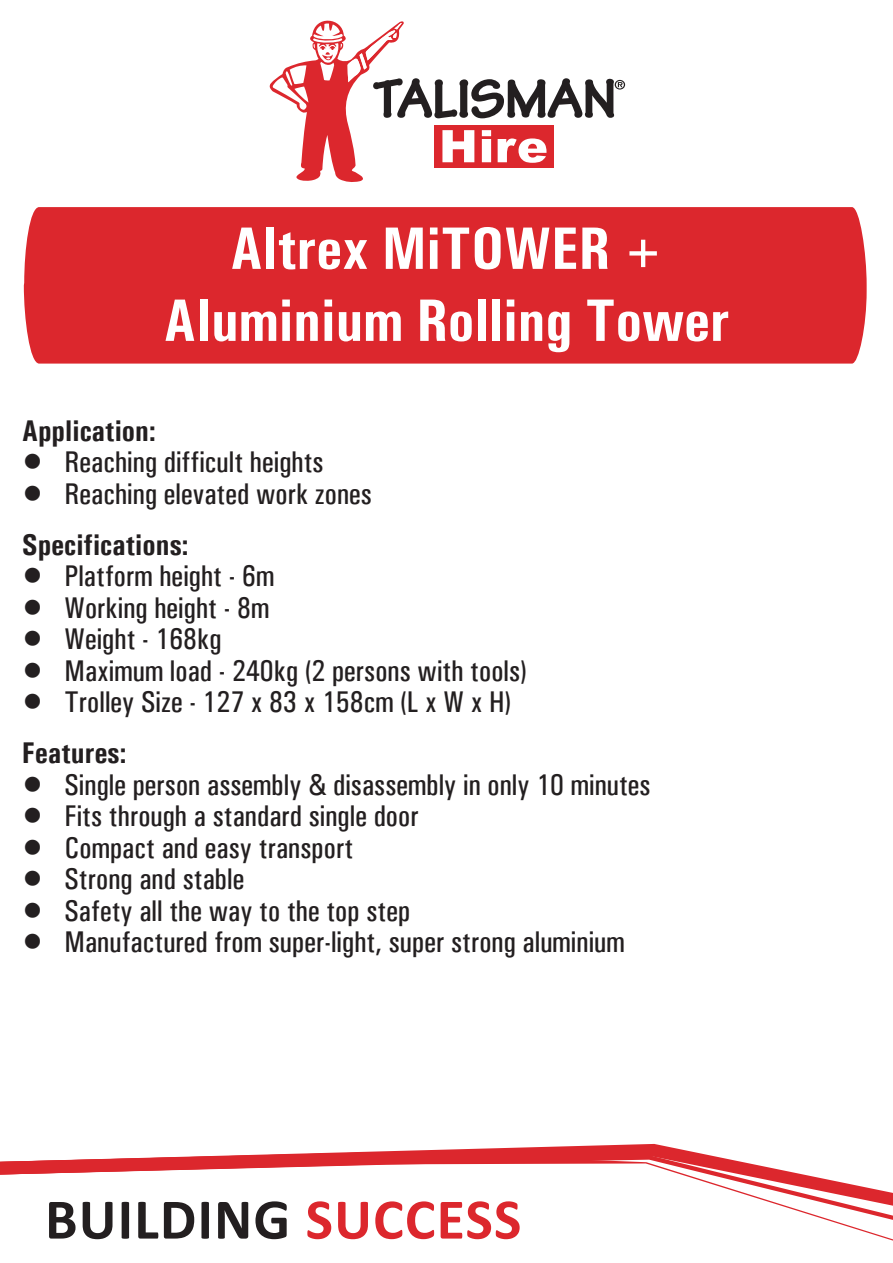
<style>
.page{position:relative;width:893px;height:1263px;background:#fff}
.page>*{position:absolute;margin:0;border:0;box-sizing:border-box;transform-origin:0 0}
.t1{font:700 60px "Univers Condensed";color:#fff}
.t2{font:700 57.9px "Calibri";letter-spacing:.02em;color:#231f20}
.t3{font:30px "Univers Condensed";color:#231f20}
.t4{font:700 30px "Univers Condensed";color:#231f20}
.s1{color:#dc272d}
</style>
<div class="page">
<div style="left:24px;top:207px;width:843px;height:157px;background:#dc272d"></div>
<svg style="left:360px;top:1144px;width:333px;height:8px"></svg>
<svg style="left:0;top:1152px;width:893px;height:88px"></svg>
<svg style="left:269px;top:20px;width:356px;height:162px"></svg>
<p class="t1" style="left:230px;top:212px;width:435px">Altrex MiTOWER +</p>
<p class="t1" style="left:163px;top:284px;width:568px">Aluminium Rolling Tower</p>
<p class="t4" style="left:22px;top:412px;width:135px">Application:</p>
<p class="t3" style="left:22px;top:444px;width:303px">• Reaching difficult heights</p>
<p class="t3" style="left:22px;top:476px;width:352px">• Reaching elevated work zones</p>
<p class="t4" style="left:22px;top:526px;width:168px">Specifications:</p>
<p class="t3" style="left:22px;top:558px;width:254px">• Platform height - 6m</p>
<p class="t3" style="left:22px;top:590px;width:249px">• Working height - 8m</p>
<p class="t3" style="left:22px;top:621px;width:201px">• Weight - 168kg</p>
<p class="t3" style="left:22px;top:653px;width:506px">• Maximum load - 240kg (2 persons with tools)</p>
<p class="t3" style="left:22px;top:684px;width:491px">• Trolley Size - 127 x 83 x 158cm (L x W x H)</p>
<p class="t4" style="left:22px;top:735px;width:106px">Features:</p>
<p class="t3" style="left:22px;top:767px;width:630px">• Single person assembly &amp; disassembly in only 10 minutes</p>
<p class="t3" style="left:22px;top:798px;width:398px">• Fits through a standard single door</p>
<p class="t3" style="left:22px;top:830px;width:333px">• Compact and easy transport</p>
<p class="t3" style="left:22px;top:861px;width:224px">• Strong and stable</p>
<p class="t3" style="left:22px;top:893px;width:390px">• Safety all the way to the top step</p>
<p class="t3" style="left:22px;top:924px;width:604px">• Manufactured from super-light, super strong aluminium</p>
<p class="t2" style="left:45px;top:1178px;width:478px">BUILDING <span class="s1">SUCCESS</span></p>
</div>
